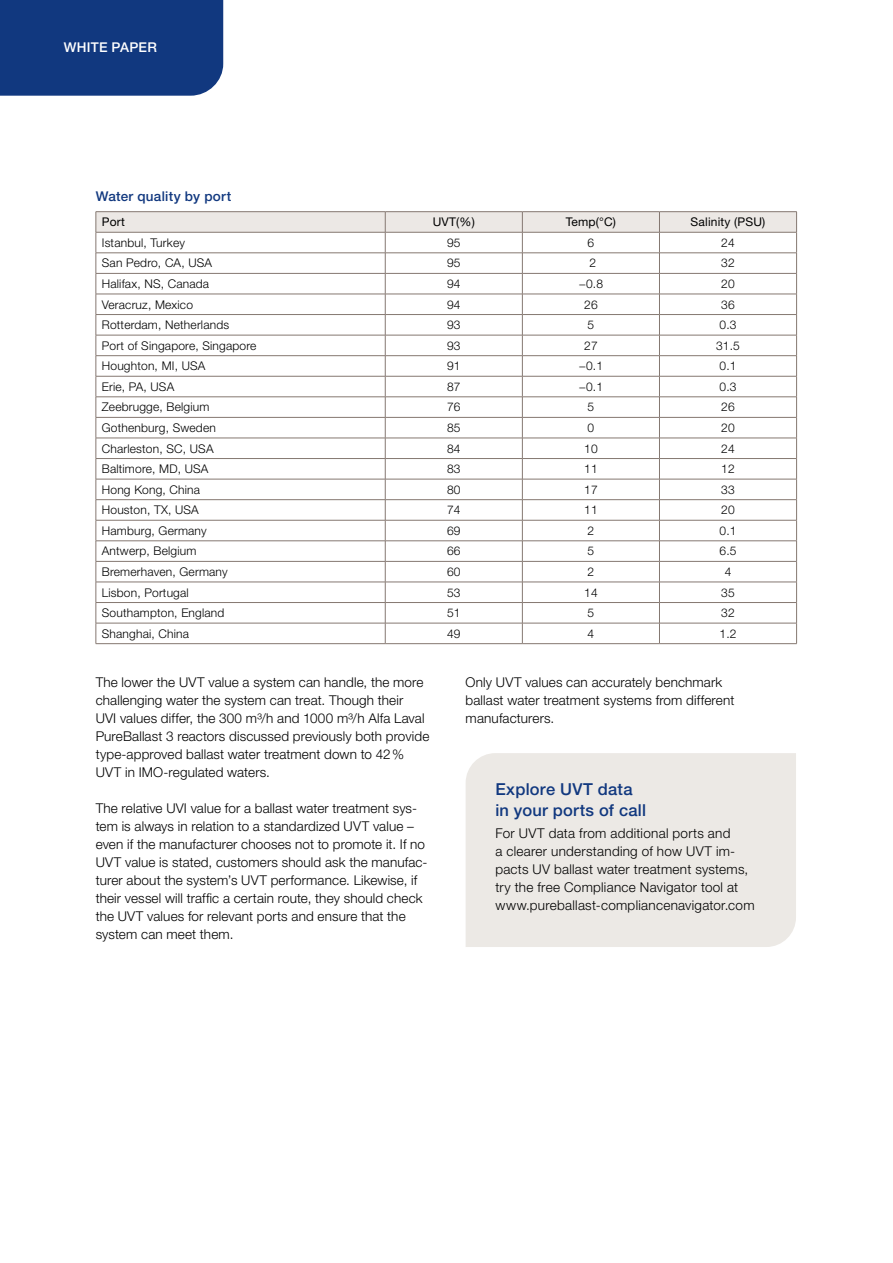
<style>
.page{position:relative;width:893px;height:1263px;background:#fff}
.page>*{position:absolute;margin:0;border:0;box-sizing:border-box;transform-origin:0 0}
.Sub_headline_2{font:500 16.5px/21px "Helvetica Neue LT Std";letter-spacing:.015em;color:#11387f}
.Bodycopy{font:300 13.5px/18px "Helvetica Neue LT Std";letter-spacing:.01em;color:#000}
.Sub_headline_4{font:300 13.5px/18px "Helvetica Neue LT Std";letter-spacing:.02em;color:#000}
.Sub_headline_4-2{font:500 13.5px "Helvetica Neue LT Std";letter-spacing:.02em;color:#11387f}
.Sub_headline_4_White{font:500 13.5px "Helvetica Neue LT Std";letter-spacing:.02em;color:#fff}
.t1{font:300 12px "Helvetica Neue LT Pro";letter-spacing:.015em;color:#000}
.t2{font:12px "Helvetica Neue LT Pro";letter-spacing:.015em;color:#000}
</style>
<div class="page">
<div style="left:0;top:0;width:223px;height:96px;background:#11387f"></div>
<hr style="left:96px;top:211px;width:289px;height:1px;background:#857871">
<hr style="left:385px;top:211px;width:137px;height:1px;background:#857871">
<hr style="left:522px;top:211px;width:137px;height:1px;background:#857871">
<hr style="left:659px;top:211px;width:138px;height:1px;background:#857871">
<hr style="left:96px;top:643px;width:289px;height:1px;background:#857871">
<hr style="left:385px;top:643px;width:137px;height:1px;background:#857871">
<hr style="left:522px;top:643px;width:137px;height:1px;background:#857871">
<hr style="left:659px;top:643px;width:138px;height:1px;background:#857871">
<svg style="left:96px;top:212px;width:701px;height:431px"></svg>
<div style="left:466px;top:753px;width:330px;height:194px;background:#ece9e5"></div>
<p class="Sub_headline_4_White" style="left:64px;top:39px;width:95px">WHITE PAPER</p>
<p class="Sub_headline_4-2" style="left:96px;top:188px;width:137px">Water quality by port</p>
<p class="t2" style="left:102px;top:215px;width:24px">Port</p>
<p class="t2" style="left:433px;top:215px;width:44px">UVT(%)</p>
<p class="t2" style="left:566px;top:215px;width:52px">Temp(°C)</p>
<p class="t2" style="left:691px;top:215px;width:76px">Salinity (PSU)</p>
<p class="t1" style="left:102px;top:235px;width:85px">Istanbul, Turkey</p>
<p class="t1" style="left:447px;top:235px;width:15px">95</p>
<p class="t1" style="left:588px;top:235px;width:8px">6</p>
<p class="t1" style="left:721px;top:235px;width:15px">24</p>
<p class="t1" style="left:102px;top:256px;width:112px">San Pedro, CA, USA</p>
<p class="t1" style="left:447px;top:256px;width:15px">95</p>
<p class="t1" style="left:589px;top:256px;width:8px">2</p>
<p class="t1" style="left:721px;top:256px;width:15px">32</p>
<p class="t1" style="left:102px;top:276px;width:109px">Halifax, NS, Canada</p>
<p class="t1" style="left:447px;top:276px;width:15px">94</p>
<p class="t1" style="left:579px;top:276px;width:26px">−0.8</p>
<p class="t1" style="left:721px;top:276px;width:15px">20</p>
<p class="t1" style="left:102px;top:297px;width:93px">Veracruz, Mexico</p>
<p class="t1" style="left:447px;top:297px;width:15px">94</p>
<p class="t1" style="left:584px;top:297px;width:15px">26</p>
<p class="t1" style="left:721px;top:297px;width:15px">36</p>
<p class="t1" style="left:102px;top:317px;width:129px">Rotterdam, Netherlands</p>
<p class="t1" style="left:447px;top:317px;width:15px">93</p>
<p class="t1" style="left:588px;top:317px;width:8px">5</p>
<p class="t1" style="left:719px;top:317px;width:19px">0.3</p>
<p class="t1" style="left:102px;top:338px;width:156px">Port of Singapore, Singapore</p>
<p class="t1" style="left:447px;top:338px;width:15px">93</p>
<p class="t1" style="left:584px;top:338px;width:15px">27</p>
<p class="t1" style="left:716px;top:338px;width:25px">31.5</p>
<p class="t1" style="left:102px;top:359px;width:105px">Houghton, MI, USA</p>
<p class="t1" style="left:447px;top:359px;width:15px">91</p>
<p class="t1" style="left:579px;top:359px;width:26px">−0.1</p>
<p class="t1" style="left:719px;top:359px;width:19px">0.1</p>
<p class="t1" style="left:102px;top:379px;width:74px">Erie, PA, USA</p>
<p class="t1" style="left:447px;top:379px;width:15px">87</p>
<p class="t1" style="left:579px;top:379px;width:26px">−0.1</p>
<p class="t1" style="left:719px;top:379px;width:19px">0.3</p>
<p class="t1" style="left:102px;top:400px;width:109px">Zeebrugge, Belgium</p>
<p class="t1" style="left:447px;top:400px;width:15px">76</p>
<p class="t1" style="left:588px;top:400px;width:8px">5</p>
<p class="t1" style="left:721px;top:400px;width:15px">26</p>
<p class="t1" style="left:102px;top:420px;width:115px">Gothenburg, Sweden</p>
<p class="t1" style="left:447px;top:420px;width:15px">85</p>
<p class="t1" style="left:588px;top:420px;width:8px">0</p>
<p class="t1" style="left:721px;top:420px;width:15px">20</p>
<p class="t1" style="left:102px;top:441px;width:113px">Charleston, SC, USA</p>
<p class="t1" style="left:447px;top:441px;width:15px">84</p>
<p class="t1" style="left:584px;top:441px;width:15px">10</p>
<p class="t1" style="left:721px;top:441px;width:15px">24</p>
<p class="t1" style="left:102px;top:461px;width:108px">Baltimore, MD, USA</p>
<p class="t1" style="left:447px;top:461px;width:15px">83</p>
<p class="t1" style="left:584px;top:461px;width:15px">11</p>
<p class="t1" style="left:721px;top:461px;width:15px">12</p>
<p class="t1" style="left:102px;top:482px;width:100px">Hong Kong, China</p>
<p class="t1" style="left:447px;top:482px;width:15px">80</p>
<p class="t1" style="left:584px;top:482px;width:15px">17</p>
<p class="t1" style="left:721px;top:482px;width:15px">33</p>
<p class="t1" style="left:102px;top:503px;width:98px">Houston, TX, USA</p>
<p class="t1" style="left:447px;top:503px;width:15px">74</p>
<p class="t1" style="left:584px;top:503px;width:15px">11</p>
<p class="t1" style="left:721px;top:503px;width:15px">20</p>
<p class="t1" style="left:102px;top:523px;width:106px">Hamburg, Germany</p>
<p class="t1" style="left:447px;top:523px;width:15px">69</p>
<p class="t1" style="left:588px;top:523px;width:8px">2</p>
<p class="t1" style="left:719px;top:523px;width:19px">0.1</p>
<p class="t1" style="left:102px;top:544px;width:96px">Antwerp, Belgium</p>
<p class="t1" style="left:447px;top:544px;width:15px">66</p>
<p class="t1" style="left:588px;top:544px;width:8px">5</p>
<p class="t1" style="left:719px;top:544px;width:19px">6.5</p>
<p class="t1" style="left:102px;top:564px;width:127px">Bremerhaven, Germany</p>
<p class="t1" style="left:447px;top:564px;width:15px">60</p>
<p class="t1" style="left:588px;top:564px;width:8px">2</p>
<p class="t1" style="left:725px;top:564px;width:8px">4</p>
<p class="t1" style="left:102px;top:585px;width:88px">Lisbon, Portugal</p>
<p class="t1" style="left:447px;top:585px;width:15px">53</p>
<p class="t1" style="left:584px;top:585px;width:15px">14</p>
<p class="t1" style="left:721px;top:585px;width:15px">35</p>
<p class="t1" style="left:102px;top:605px;width:124px">Southampton, England</p>
<p class="t1" style="left:447px;top:605px;width:15px">51</p>
<p class="t1" style="left:588px;top:605px;width:8px">5</p>
<p class="t1" style="left:721px;top:605px;width:15px">32</p>
<p class="t1" style="left:102px;top:626px;width:89px">Shanghai, China</p>
<p class="t1" style="left:447px;top:626px;width:15px">49</p>
<p class="t1" style="left:588px;top:626px;width:8px">4</p>
<p class="t1" style="left:719px;top:626px;width:19px">1.2</p>
<p class="Bodycopy" style="left:96px;top:673px;width:335px">The lower the UVT value a system can handle, the more challenging water the system can treat. Though their<br>UVI values differ, the 300 m³/h and 1000 m³/h Alfa Laval PureBallast 3 reactors discussed previously both provide type-approved ballast water treatment down to 42% UVT in IMO-regulated waters.</p>
<p class="Bodycopy" style="left:96px;top:799px;width:333px">The relative UVI value for a ballast water treatment sys&shy;tem is always in relation to a standardized UVT value – even if the manufacturer chooses not to promote it. If no UVT value is stated, customers should ask the manufac&shy;turer about the system’s UVT performance. Likewise, if their vessel will traffic a certain route, they should check the UVT values for relevant ports and ensure that the system can meet them.</p>
<p class="Bodycopy" style="left:466px;top:673px;width:270px">Only UVT values can accurately benchmark ballast water treatment systems from different manufacturers.</p>
<p class="Sub_headline_2" style="left:495px;top:778px;width:152px">Explore UVT data in your ports of call</p>
<p class="Sub_headline_4" style="left:495px;top:824px;width:261px">For UVT data from additional ports and<br>a clearer understanding of how UVT im&shy;pacts UV ballast water treatment systems, try the free Compliance Navigator tool at www.pureballast-compliancenavigator.com</p>
</div>
